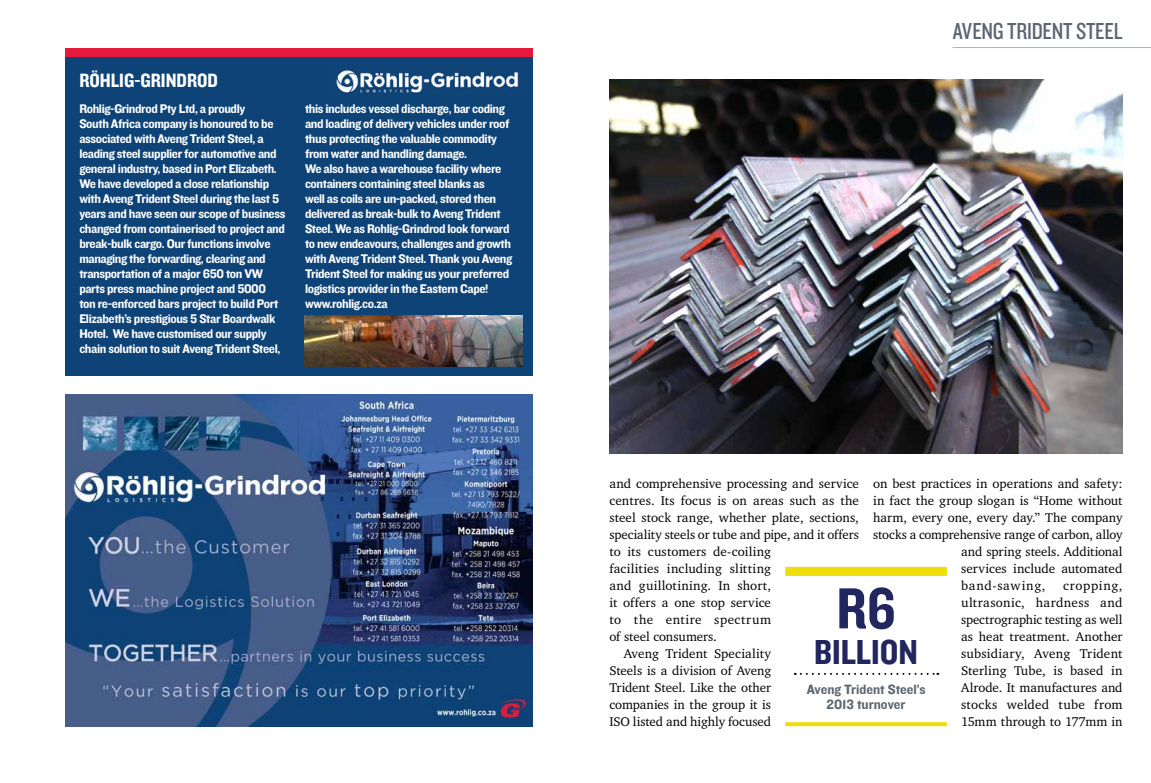
<style>
.page{position:relative;width:1151px;height:783px;background:#fff}
.page>*{position:absolute;margin:0;border:0;box-sizing:border-box;transform-origin:0 0}
.t1{font:60px "Knockout HTF50 Welterweight";color:#21265e}
.t2{font:36px "Knockout HTF50 Welterweight";color:#21265e}
.t3{font:24px "Knockout HTF29 Junior Liteweight";letter-spacing:-.01em;color:#5c6670}
.t4{font:20px "Knockout HTF50 Welterweight";color:#fff}
.t5{font:14px/15px "Knockout HTF51 Middleweight";color:#5c6670;text-align:center}
.t6{font:13px/15px "Knockout HTF51 Middleweight";letter-spacing:-.03em;color:#fff}
.t7{font:13px/17px "Charter IT Cby BT";color:#000;text-align:justify}
.t8{font:13px "Charter IT Cby BT";letter-spacing:.02em;color:#000}
.t9{font:13px "Charter IT Cby BT";letter-spacing:.025em;color:#000}
.t10{font:13px "Charter IT Cby BT";letter-spacing:.04em;color:#000}
.t11{font:13px "Charter IT Cby BT";letter-spacing:.05em;color:#000}
</style>
<div class="page">
<hr style="left:952px;top:47px;width:199px;height:1px;background:#adb3b8">
<img style="left:609px;top:79px;width:514px;height:374px">
<div style="left:785px;top:566px;width:162px;height:9px;background:#edde09"></div>
<svg style="left:795px;top:672px;width:143px;height:2px"></svg>
<svg style="left:785px;top:722px;width:162px;height:4px"></svg>
<img style="left:65px;top:394px;width:468px;height:332px">
<div style="left:65px;top:52px;width:468px;height:324px;background:#0e4377"></div>
<div style="left:65px;top:48px;width:468px;height:9px;background:#e5193c"></div>
<img style="left:336px;top:70px;width:183px;height:23px">
<img style="left:304px;top:316px;width:218px;height:51px">
<h3 class="t4" style="left:79px;top:69px;width:140px">RÖHLIG-GRINDROD</h3>
<p class="t6" style="left:79px;top:102px;width:208px">Rohlig-Grindrod Pty Ltd, a proudly<br>South Africa company is honoured to be associated with Aveng Trident Steel, a leading steel supplier for automotive and general industry, based in Port Elizabeth.<br>We have developed a close relationship with Aveng Trident Steel during the last 5 years and have seen our scope of business changed from containerised to project and break-bulk cargo. Our functions involve managing the forwarding, clearing and transportation of a major 650 ton VW parts press machine project and 5000 ton re-enforced bars project to build Port Elizabeth’s prestigious 5 Star Boardwalk Hotel. We have customised our supply chain solution to suit Aveng Trident Steel,</p>
<p class="t6" style="left:305px;top:102px;width:209px">this includes vessel discharge, bar coding and loading of delivery vehicles under roof thus protecting the valuable commodity from water and handling damage.<br>We also have a warehouse facility where containers containing steel blanks as<br>well as coils are un-packed, stored then delivered as break-bulk to Aveng Trident Steel. We as Rohlig-Grindrod look forward to new endeavours, challenges and growth with Aveng Trident Steel. Thank you Aveng Trident Steel for making us your preferred logistics provider in the Eastern Cape! www.rohlig.co.za</p>
<h3 class="t3" style="left:953px;top:18px;width:171px">AVENG TRIDENT STEEL</h3>
<p class="t7" style="left:873px;top:474px;width:251px">on best practices in operations and safety:</p>
<p class="t7" style="left:873px;top:491px;width:251px">in fact the group slogan is “Home without</p>
<p class="t7" style="left:873px;top:508px;width:251px">harm, every one, every day.” The company</p>
<p class="t7" style="left:873px;top:525px;width:251px">stocks a comprehensive range of carbon, alloy</p>
<p class="t7" style="left:961px;top:542px;width:163px">and spring steels. Additional</p>
<p class="t7" style="left:961px;top:559px;width:163px">services include automated</p>
<p class="t11" style="left:961px;top:577px;width:86px">band-sawing,</p>
<p class="t7" style="left:609px;top:474px;width:251px">and comprehensive processing and service</p>
<p class="t7" style="left:609px;top:491px;width:251px">centres. Its focus is on areas such as the</p>
<p class="t7" style="left:609px;top:508px;width:251px">steel stock range, whether plate, sections,</p>
<p class="t7" style="left:609px;top:525px;width:251px">speciality steels or tube and pipe, and it offers</p>
<p class="t7" style="left:609px;top:542px;width:163px">to its customers de-coiling</p>
<p class="t8" style="left:609px;top:560px;width:163px">facilities including slitting</p>
<p class="t9" style="left:609px;top:577px;width:163px">and guillotining. In short,</p>
<p class="t7" style="left:609px;top:593px;width:163px">it offers a one stop service</p>
<p class="t10" style="left:609px;top:611px;width:163px">to the entire spectrum</p>
<p class="t7" style="left:609px;top:627px;width:109px">of steel consumers.</p>
<p class="t7" style="left:624px;top:644px;width:149px">Aveng Trident Speciality</p>
<p class="t7" style="left:609px;top:661px;width:163px">Steels is a division of Aveng</p>
<p class="t7" style="left:609px;top:678px;width:163px">Trident Steel. Like the other</p>
<p class="t7" style="left:609px;top:695px;width:163px">companies in the group it is</p>
<p class="t7" style="left:609px;top:712px;width:163px">ISO listed and highly focused</p>
<p class="t7" style="left:961px;top:576px;width:163px;text-indent:102px">cropping, ultrasonic, hardness and spectrographic testing as well as heat treatment. Another subsidiary, Aveng Trident Sterling Tube, is based in Alrode. It manufactures and stocks welded tube from 15mm through to 177mm in</p>
<h1 class="t1" style="left:836px;top:577px;width:61px">R6</h1>
<h2 class="t2" style="left:814px;top:633px;width:105px">Billion</h2>
<p class="t5" style="left:807px;top:682px;width:120px">Aveng Trident Steel’s<br>2013 turnover</p>
</div>
